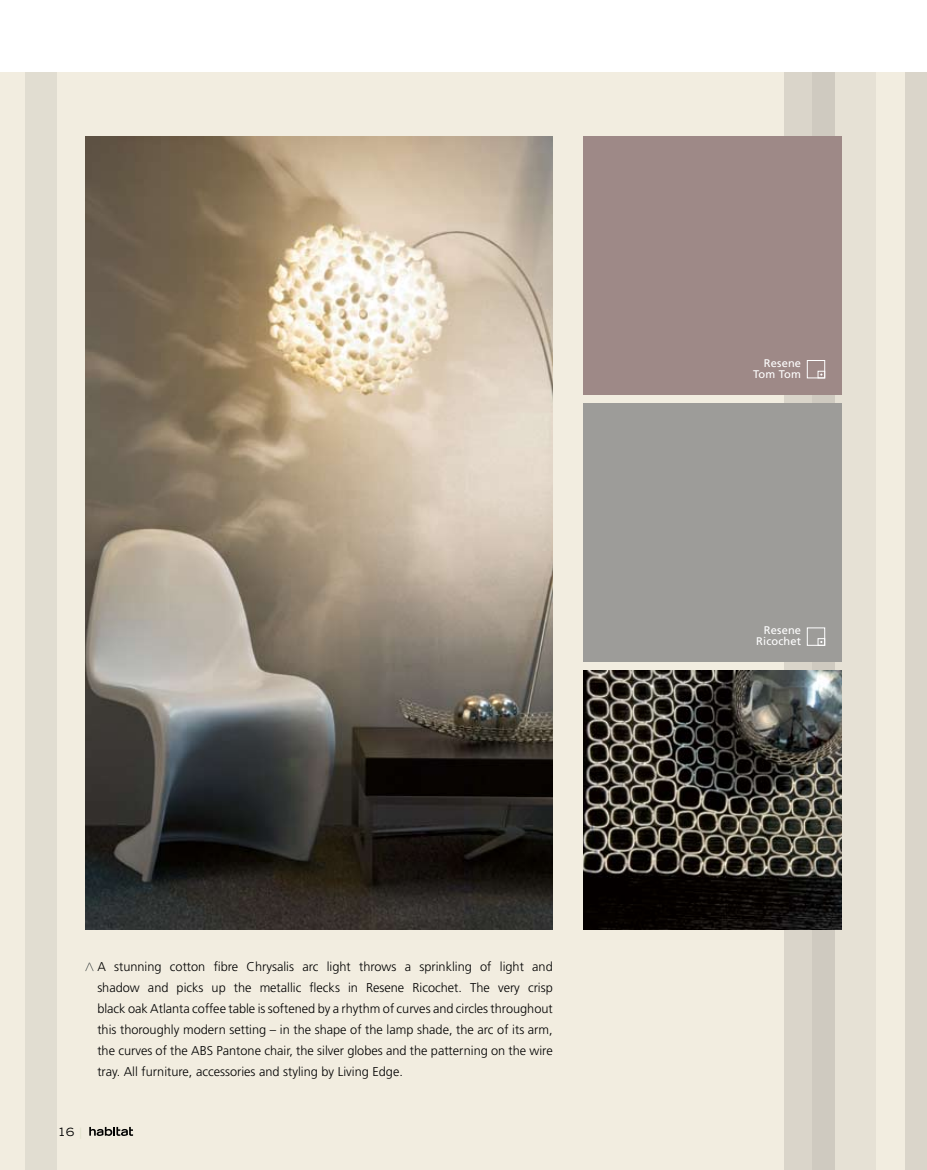
<style>
.page{position:relative;width:927px;height:1170px;background:#fff}
.page>*{position:absolute;margin:0;border:0;box-sizing:border-box;transform-origin:0 0}
.t1{font:300 12.75px/21px "Frutiger";color:#000;text-align:justify}
.t2{font:expanded 11.25px "Trade Gothic LH";color:#000}
.t3{font:11.1px/11.1px "Frutiger";letter-spacing:.015em;color:#fff;text-align:right}
.s1{color:#dee0c8}
</style>
<div class="page">
<div style="left:0;top:72px;width:927px;height:1097px;background:#f2ede0"></div>
<div style="left:26px;top:72px;width:31px;height:1097px;background:#e1ddd1"></div>
<div style="left:812px;top:72px;width:63px;height:1097px;background:#e6e1d5"></div>
<div style="left:784px;top:72px;width:51px;height:1097px;background:#dad5ca"></div>
<div style="left:583px;top:136px;width:259px;height:259px;background:#9e8987"></div>
<img style="left:583px;top:671px;width:259px;height:258px">
<div style="left:583px;top:403px;width:259px;height:259px;background:#9d9c99"></div>
<div style="left:906px;top:72px;width:21px;height:1097px;background:#dad5ca"></div>
<img style="left:85px;top:136px;width:468px;height:793px">
<div style="left:807px;top:627px;width:18px;height:18px;border:1px solid #fff"></div>
<div style="left:818px;top:638px;width:7px;height:7px;border:1px solid #fff"></div>
<div style="left:807px;top:360px;width:18px;height:18px;border:1px solid #fff"></div>
<div style="left:818px;top:371px;width:7px;height:7px;border:1px solid #fff"></div>
<svg style="left:85px;top:962px;width:9px;height:9px"></svg>
<svg style="left:89px;top:1126px;width:44px;height:9px"></svg>
<p class="t1" style="left:97px;top:956px;width:457px">A stunning cotton fibre Chrysalis arc light throws a sprinkling of light and shadow and picks up the metallic flecks in Resene Ricochet. The very crisp black oak Atlanta coffee table is softened by a rhythm of curves and circles throughout this thoroughly modern setting – in the shape of the lamp shade, the arc of its arm, the curves of the ABS Pantone chair, the silver globes and the patterning on the wire tray. All furniture, accessories and styling by Living Edge.</p>
<p class="t2" style="left:58px;top:1124px;width:26px">16 <span class="s1">|</span></p>
<p class="t3" style="left:753px;top:357px;width:50px">Resene<br>Tom Tom</p>
<p class="t3" style="left:756px;top:625px;width:46px">Resene<br>Ricochet</p>
</div>
